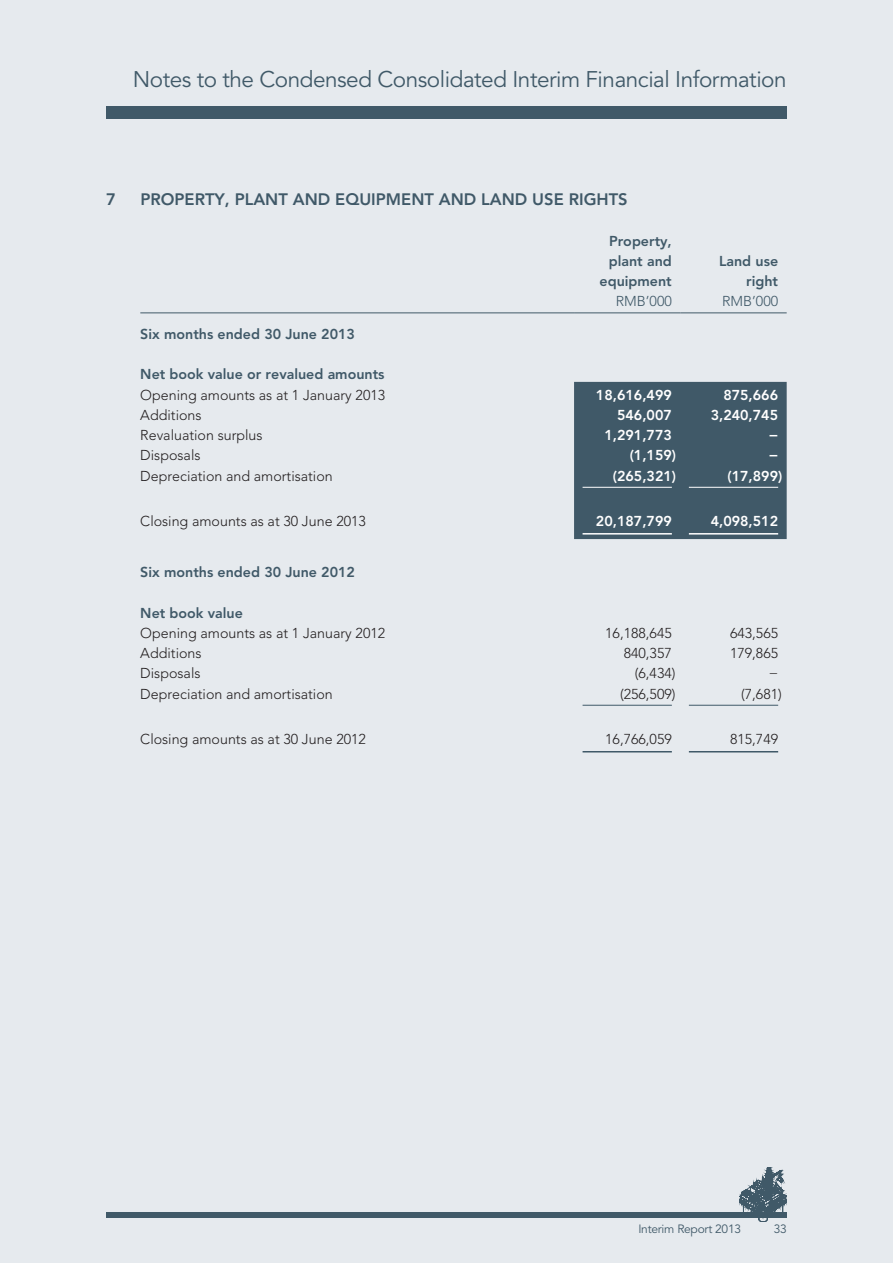
<style>
.page{position:relative;width:893px;height:1263px;background:#e6eaee}
.page>*{position:absolute;margin:0;border:0;box-sizing:border-box;transform-origin:0 0}
.t1{font:22.5px "Avenir LT Std";letter-spacing:-.02em;color:#405968}
.t2{font:800 16.5px "Avenir LT Std";color:#405968}
.t3{font:300 14.25px "Avenir LT Std";color:#231f20}
.t4{font:800 14.25px/20.2px "Avenir LT Std";color:#405968;text-align:right}
.t5{font:800 14.25px "Avenir LT Std";color:#fff}
.t6{font:300 14.25px "Avenir LT Std";color:#405968}
.t7{font:12px "Avenir LT Std";letter-spacing:-.02em;color:#405968}
</style>
<div class="page">
<div style="left:106px;top:106px;width:680px;height:13px;background:#405968"></div>
<div style="left:107px;top:1212px;width:680px;height:5px;background:#405968"></div>
<svg style="left:740px;top:1167px;width:47px;height:55px"></svg>
<div style="left:574px;top:382px;width:213px;height:157px;background:#405968"></div>
<hr style="left:140px;top:312px;width:434px;height:1px;background:#405968">
<hr style="left:574px;top:312px;width:106px;height:1px;background:#405968">
<hr style="left:680px;top:312px;width:107px;height:1px;background:#405968">
<hr style="left:583px;top:487px;width:89px;height:1px;background:#fff">
<hr style="left:689px;top:487px;width:89px;height:1px;background:#fff">
<hr style="left:583px;top:533px;width:89px;height:1px;background:#fff">
<hr style="left:689px;top:533px;width:89px;height:1px;background:#fff">
<hr style="left:583px;top:705px;width:89px;height:1px;background:#405968">
<hr style="left:689px;top:705px;width:89px;height:1px;background:#405968">
<hr style="left:583px;top:751px;width:89px;height:1px;background:#405968">
<hr style="left:689px;top:751px;width:89px;height:1px;background:#405968">
<h1 class="t1" style="left:133px;top:66px;width:655px">Notes to the Condensed Consolidated Interim Financial Information</h1>
<p class="t2" style="left:106px;top:190px;width:11px">7</p>
<p class="t2" style="left:140px;top:190px;width:489px">Property, plant and equ ipm ent and land use rights</p>
<p class="t4" style="left:599px;top:230px;width:74px">Property, plant and equipment</p>
<p class="t4" style="left:719px;top:251px;width:61px">Land use right</p>
<p class="t6" style="left:616px;top:293px;width:58px">RMB’000</p>
<p class="t6" style="left:722px;top:293px;width:58px">RMB’000</p>
<p class="t4" style="left:140px;top:324px;width:216px">Six months ended 30 June 2013</p>
<p class="t4" style="left:140px;top:364px;width:246px">Net book value or revalued amounts</p>
<p class="t3" style="left:140px;top:386px;width:246px">Opening amounts as at 1 January 2013</p>
<p class="t5" style="left:596px;top:386px;width:77px">18,616,499</p>
<p class="t5" style="left:723px;top:386px;width:56px">875,666</p>
<p class="t3" style="left:140px;top:407px;width:63px">Additions</p>
<p class="t5" style="left:617px;top:407px;width:56px">546,007</p>
<p class="t5" style="left:711px;top:407px;width:69px">3,240,745</p>
<p class="t3" style="left:140px;top:427px;width:124px">Revaluation surplus</p>
<p class="t5" style="left:604px;top:427px;width:69px">1,291,773</p>
<p class="t5" style="left:769px;top:427px;width:11px">−</p>
<p class="t3" style="left:140px;top:447px;width:62px">Disposals</p>
<p class="t5" style="left:630px;top:447px;width:48px">(1,159)</p>
<p class="t5" style="left:769px;top:447px;width:11px">−</p>
<p class="t3" style="left:140px;top:467px;width:194px">Depreciation and amortisation</p>
<p class="t5" style="left:613px;top:467px;width:65px">(265,321)</p>
<p class="t5" style="left:728px;top:467px;width:56px">(17,899)</p>
<p class="t3" style="left:140px;top:512px;width:227px">Closing amounts as at 30 June 2013</p>
<p class="t5" style="left:596px;top:512px;width:77px">20,187,799</p>
<p class="t5" style="left:711px;top:512px;width:69px">4,098,512</p>
<p class="t4" style="left:140px;top:562px;width:216px">Six months ended 30 June 2012</p>
<p class="t4" style="left:140px;top:603px;width:104px">Net book value</p>
<p class="t3" style="left:140px;top:625px;width:246px">Opening amounts as at 1 January 2012</p>
<p class="t3" style="left:605px;top:625px;width:68px">16,188,645</p>
<p class="t3" style="left:730px;top:625px;width:50px">643,565</p>
<p class="t3" style="left:140px;top:645px;width:63px">Additions</p>
<p class="t3" style="left:624px;top:645px;width:50px">840,357</p>
<p class="t3" style="left:730px;top:645px;width:50px">179,865</p>
<p class="t3" style="left:140px;top:665px;width:62px">Disposals</p>
<p class="t3" style="left:635px;top:665px;width:42px">(6,434)</p>
<p class="t3" style="left:769px;top:665px;width:11px">−</p>
<p class="t3" style="left:140px;top:685px;width:194px">Depreciation and amortisation</p>
<p class="t3" style="left:620px;top:685px;width:57px">(256,509)</p>
<p class="t3" style="left:741px;top:685px;width:42px">(7,681)</p>
<p class="t3" style="left:140px;top:730px;width:227px">Closing amounts as at 30 June 2012</p>
<p class="t3" style="left:605px;top:730px;width:68px">16,766,059</p>
<p class="t3" style="left:730px;top:730px;width:50px">815,749</p>
<p class="t7" style="left:638px;top:1222px;width:104px">Interim Report 2013</p>
<p class="t7" style="left:774px;top:1222px;width:15px">33</p>
</div>
